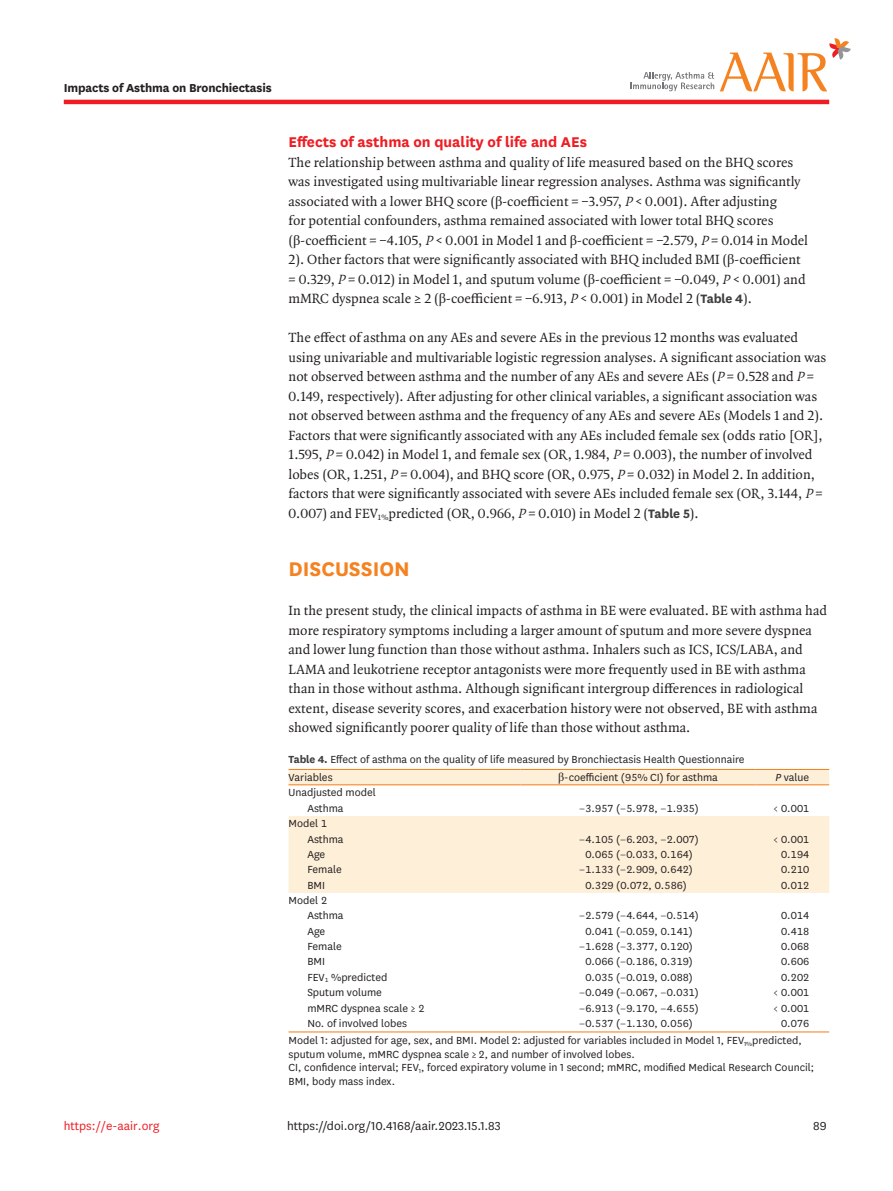
<style>
.page{position:relative;width:893px;height:1191px;background:#fff}
.page>*{position:absolute;margin:0;border:0;box-sizing:border-box;transform-origin:0 0}
.body_title1{font:700 23.1px "National";color:#f58220}
.body_title2{font:700 16.5px "National";color:#ee1d23}
.body_p_first{font:14.25px/19.5px "Quadraat OT";color:#231f20}
.body_p{font:14.25px/19.5px "Quadraat OT";color:#231f20}
.doi_running_footer{font:13.5px "National";color:#231f20}
.alt-title-type{font:700 13.5px "National";letter-spacing:-.01em;color:#231f20}
.t1{font:13.5px "National";color:#ee1d23}
.tbody_entry{font:12px "National";letter-spacing:-.05em;color:#231f20}
.table-wrap-foot_p_fi{font:12px/13.5px "National";color:#231f20}
.table-wrap_caption{font:12px "National";color:#231f20}
.tbody_entry-2{font:12px "National";color:#231f20}
.thead_entry{font:12px "National";color:#231f20}
.s1{font-family:"Times New Roman"}
.s2{font-style:italic}
.s3{font-family:"National";font-weight:700;color:#3e3e3f}
.s4{font-weight:700;color:#3e3e3f}
</style>
<div class="page">
<hr style="left:64px;top:100px;width:765px;height:4px;background:#ee1d23">
<svg style="left:720px;top:38px;width:131px;height:53px"></svg>
<svg style="left:631px;top:72px;width:83px;height:19px"></svg>
<svg style="left:289px;top:770px;width:540px;height:123px;fill:#feefd8"></svg>
<svg style="left:289px;top:769px;width:18px;height:1px"></svg>
<hr style="left:307px;top:769px;width:213px;height:1px;background:#f58220">
<hr style="left:520px;top:769px;width:236px;height:1px;background:#f58220">
<hr style="left:756px;top:769px;width:73px;height:1px;background:#f58220">
<svg style="left:289px;top:784px;width:18px;height:1px"></svg>
<hr style="left:307px;top:784px;width:213px;height:1px;background:#f58220">
<hr style="left:520px;top:784px;width:236px;height:1px;background:#f58220">
<hr style="left:756px;top:784px;width:73px;height:1px;background:#f58220">
<svg style="left:289px;top:1031px;width:18px;height:1px"></svg>
<hr style="left:307px;top:1031px;width:213px;height:1px;background:#f58220">
<hr style="left:520px;top:1031px;width:236px;height:1px;background:#f58220">
<hr style="left:756px;top:1031px;width:73px;height:1px;background:#f58220">
<p class="alt-title-type" style="left:64px;top:78px;width:210px">Impacts of Asthma on Bronchiectasis</p>
<p class="body_title2" style="left:289px;top:130px;width:300px">Effects of asthma on quality of life and AEs</p>
<p class="body_p_first" style="left:289px;top:152px;width:521px">The relationship between asthma and quality of life measured based on the BHQ scores was investigated using multivariable linear regression analyses. Asthma was significantly associated with a lower BHQ score (<span class="s1">β</span>-coefficient = −3.957, <span class="s2">P</span> &lt; 0.001). After adjusting<br>for potential confounders, asthma remained associated with lower total BHQ scores (<span class="s1">β</span>-coefficient = −4.105, <span class="s2">P</span> &lt; 0.001 in Model 1 and <span class="s1">β</span>-coefficient = −2.579, <span class="s2">P</span> = 0.014 in Model 2). Other factors that were significantly associated with BHQ included BMI (<span class="s1">β</span>-coefficient = 0.329, <span class="s2">P</span> = 0.012) in Model 1, and sputum volume (<span class="s1">β</span>-coefficient = −0.049, <span class="s2">P</span> &lt; 0.001) and mMRC dyspnea scale ≥ 2 (<span class="s1">β</span>-coefficient = −6.913, <span class="s2">P</span> &lt; 0.001) in Model 2 (<span class="s3">Table 4</span>).</p>
<p class="body_p" style="left:289px;top:328px;width:539px">The effect of asthma on any AEs and severe AEs in the previous 12 months was evaluated using univariable and multivariable logistic regression analyses. A significant association was not observed between asthma and the number of any AEs and severe AEs (<span class="s2">P</span> = 0.528 and <span class="s2">P</span> = 0.149, respectively). After adjusting for other clinical variables, a significant association was not observed between asthma and the frequency of any AEs and severe AEs (Models 1 and 2).<br>Factors that were significantly associated with any AEs included female sex (odds ratio [OR], 1.595, <span class="s2">P</span> = 0.042) in Model 1, and female sex (OR, 1.984, <span class="s2">P</span> = 0.003), the number of involved lobes (OR, 1.251, <span class="s2">P</span> = 0.004), and BHQ score (OR, 0.975, <span class="s2">P</span> = 0.032) in Model 2. In addition, factors that were significantly associated with severe AEs included female sex (OR, 3.144, <span class="s2">P</span> = 0.007) and FEV<sub>1%</sub>predicted (OR, 0.966, <span class="s2">P</span> = 0.010) in Model 2 (<span class="s3">Table 5</span>).</p>
<p class="body_title1" style="left:289px;top:553px;width:123px">DISCUSSION</p>
<p class="body_p_first" style="left:289px;top:601px;width:540px">In the present study, the clinical impacts of asthma in BE were evaluated. BE with asthma had more respiratory symptoms including a larger amount of sputum and more severe dyspnea and lower lung function than those without asthma. Inhalers such as ICS, ICS/LABA, and LAMA and leukotriene receptor antagonists were more frequently used in BE with asthma than in those without asthma. Although significant intergroup differences in radiological extent, disease severity scores, and exacerbation history were not observed, BE with asthma showed significantly poorer quality of life than those without asthma.</p>
<p class="table-wrap_caption" style="left:289px;top:751px;width:457px"><span class="s4">Table 4.</span> Effect of asthma on the quality of life measured by Bronchiectasis Health Questionnaire</p>
<p class="thead_entry" style="left:289px;top:769px;width:46px">Variables</p>
<p class="thead_entry" style="left:558px;top:769px;width:161px"><span class="s1">β</span>-coefficient (95% CI) for asthma</p>
<p class="thead_entry" style="left:775px;top:769px;width:35px"><span class="s2">P</span> value</p>
<p class="tbody_entry-2" style="left:289px;top:785px;width:89px">Unadjusted model</p>
<p class="tbody_entry" style="left:307px;top:800px;width:38px">Asthma</p>
<p class="tbody_entry" style="left:579px;top:800px;width:121px">−3.957 (−5.978, −1.935)</p>
<p class="tbody_entry" style="left:774px;top:800px;width:38px">&lt; 0.001</p>
<p class="tbody_entry" style="left:289px;top:815px;width:41px">Model 1</p>
<p class="tbody_entry" style="left:307px;top:831px;width:38px">Asthma</p>
<p class="tbody_entry" style="left:579px;top:831px;width:121px">−4.105 (−6.203, −2.007)</p>
<p class="tbody_entry" style="left:774px;top:831px;width:38px">&lt; 0.001</p>
<p class="tbody_entry" style="left:307px;top:846px;width:19px">Age</p>
<p class="tbody_entry" style="left:585px;top:846px;width:109px">0.065 (−0.033, 0.164)</p>
<p class="tbody_entry" style="left:781px;top:846px;width:30px">0.194</p>
<p class="tbody_entry" style="left:307px;top:861px;width:36px">Female</p>
<p class="tbody_entry" style="left:579px;top:861px;width:115px">−1.133 (−2.909, 0.642)</p>
<p class="tbody_entry" style="left:781px;top:861px;width:30px">0.210</p>
<p class="tbody_entry" style="left:307px;top:877px;width:19px">BMI</p>
<p class="tbody_entry" style="left:585px;top:877px;width:103px">0.329 (0.072, 0.586)</p>
<p class="tbody_entry" style="left:781px;top:877px;width:30px">0.012</p>
<p class="tbody_entry" style="left:289px;top:892px;width:41px">Model 2</p>
<p class="tbody_entry" style="left:307px;top:908px;width:38px">Asthma</p>
<p class="tbody_entry" style="left:579px;top:908px;width:121px">−2.579 (−4.644, −0.514)</p>
<p class="tbody_entry" style="left:781px;top:908px;width:30px">0.014</p>
<p class="tbody_entry" style="left:307px;top:923px;width:19px">Age</p>
<p class="tbody_entry" style="left:585px;top:923px;width:109px">0.041 (−0.059, 0.141)</p>
<p class="tbody_entry" style="left:781px;top:923px;width:30px">0.418</p>
<p class="tbody_entry" style="left:307px;top:938px;width:36px">Female</p>
<p class="tbody_entry" style="left:579px;top:938px;width:115px">−1.628 (−3.377, 0.120)</p>
<p class="tbody_entry" style="left:781px;top:938px;width:30px">0.068</p>
<p class="tbody_entry" style="left:307px;top:954px;width:19px">BMI</p>
<p class="tbody_entry" style="left:585px;top:954px;width:109px">0.066 (−0.186, 0.319)</p>
<p class="tbody_entry" style="left:781px;top:954px;width:30px">0.606</p>
<p class="tbody_entry-2" style="left:307px;top:969px;width:82px">FEV<sub>1</sub> %predicted</p>
<p class="tbody_entry" style="left:585px;top:969px;width:109px">0.035 (−0.019, 0.088)</p>
<p class="tbody_entry" style="left:781px;top:969px;width:30px">0.202</p>
<p class="tbody_entry-2" style="left:307px;top:984px;width:76px">Sputum volume</p>
<p class="tbody_entry" style="left:579px;top:984px;width:121px">−0.049 (−0.067, −0.031)</p>
<p class="tbody_entry" style="left:774px;top:984px;width:38px">&lt; 0.001</p>
<p class="tbody_entry-2" style="left:307px;top:1000px;width:119px">mMRC dyspnea scale ≥ 2</p>
<p class="tbody_entry" style="left:579px;top:1000px;width:121px">−6.913 (−9.170, −4.655)</p>
<p class="tbody_entry" style="left:774px;top:1000px;width:38px">&lt; 0.001</p>
<p class="tbody_entry-2" style="left:307px;top:1015px;width:101px">No. of involved lobes</p>
<p class="tbody_entry" style="left:579px;top:1015px;width:115px">−0.537 (−1.130, 0.056)</p>
<p class="tbody_entry" style="left:781px;top:1015px;width:30px">0.076</p>
<p class="table-wrap-foot_p_fi" style="left:289px;top:1033px;width:527px">Model 1: adjusted for age, sex, and BMI. Model 2: adjusted for variables included in Model 1, FEV<sub>1%</sub>predicted, sputum volume, mMRC dyspnea scale ≥ 2, and number of involved lobes.<br>CI, confidence interval; FEV<sub>1</sub>, forced expiratory volume in 1 second; mMRC, modified Medical Research Council; BMI, body mass index.</p>
<p class="t1" style="left:64px;top:1116px;width:97px">https://e-aair.org</p>
<p class="doi_running_footer" style="left:287px;top:1116px;width:215px">https://doi.org/10.4168/aair.2023.15.1.83</p>
<p class="doi_running_footer" style="left:813px;top:1116px;width:15px">89</p>
</div>
